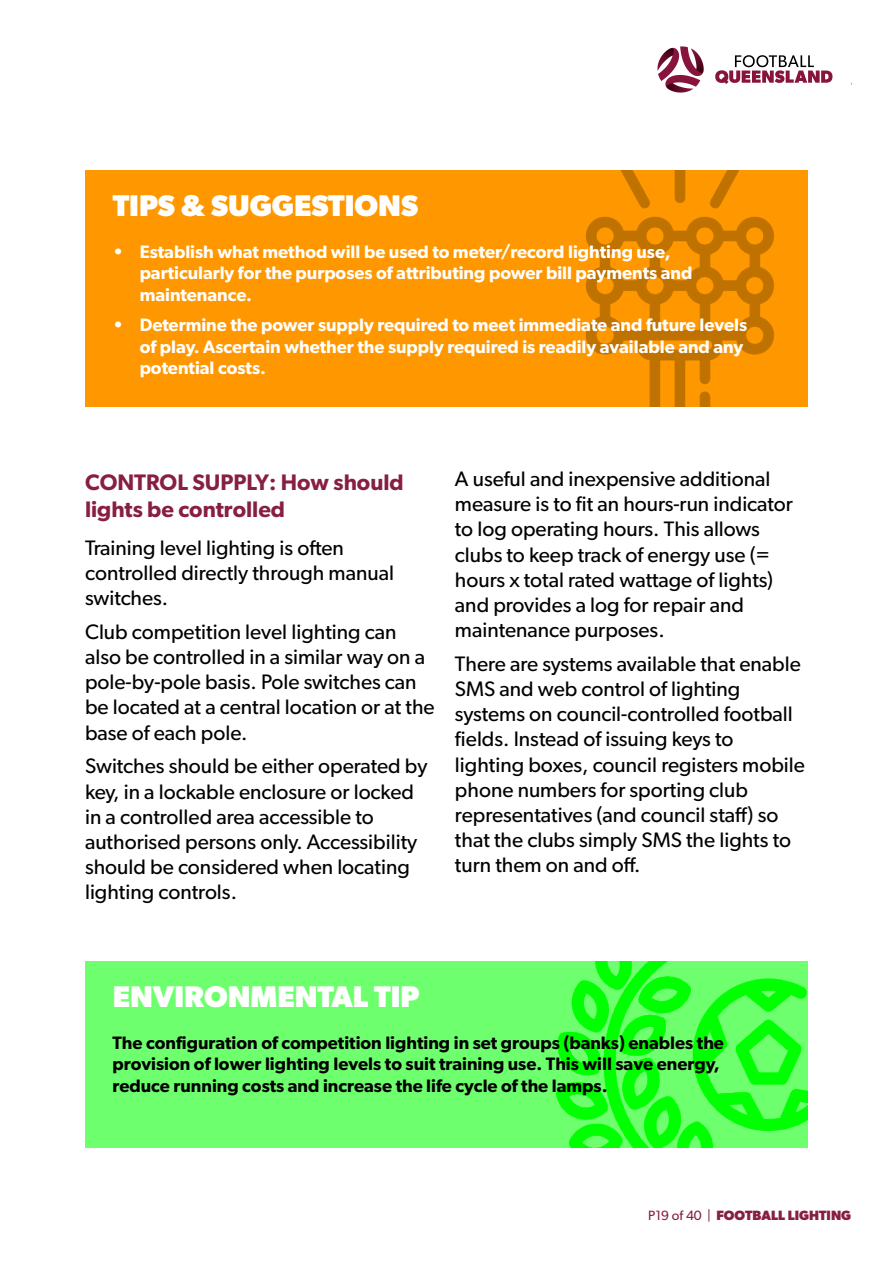
<style>
.page{position:relative;width:893px;height:1263px;background:#fff}
.page>*{position:absolute;margin:0;border:0;box-sizing:border-box;transform-origin:0 0}
.t1{font:700 30px "Gibson";color:#fff}
.t2{font:600 22.5px/27px "Gibson";color:#871f43}
.t3{font:21px/25.2px "Gibson";color:#000}
.t4{font:600 18px/21.6px "Gibson";color:#fff}
.t5{font:600 18px/21.6px "Gibson";color:#000}
.t6{font:700 13.5px "Gibson";color:#871f43}
.s1{font-weight:400}
</style>
<div class="page">
<div style="left:85px;top:961px;width:723px;height:186px;background:#6eff6e"></div>
<img style="left:556px;top:961px;width:252px;height:186px">
<div style="left:85px;top:170px;width:723px;height:236px;background:#ff9800"></div>
<img style="left:585px;top:170px;width:189px;height:236px">
<img style="left:657px;top:46px;width:176px;height:47px">
<h1 class="t1" style="left:113px;top:188px;width:307px">TIPS &amp; SUGGESTIONS</h1>
<p class="t4" style="left:140px;top:240px;width:554px;text-indent:-27px">• Establish what method will be used to meter/record lighting use, particularly for the purposes of attributing power bill payments and maintenance.</p>
<p class="t4" style="left:140px;top:313px;width:609px;text-indent:-27px">• Determine the power supply required to meet immediate and future levels of play. Ascertain whether the supply required is readily available and any potential costs.</p>
<p class="t2" style="left:85px;top:468px;width:320px">CONTROL SUPPLY: How should lights be controlled</p>
<p class="t3" style="left:85px;top:534px;width:310px">Training level lighting is often controlled directly through manual switches.</p>
<p class="t3" style="left:85px;top:619px;width:351px">Club competition level lighting can also be controlled in a similar way on a pole-by-pole basis. Pole switches can be located at a central location or at the base of each pole.</p>
<p class="t3" style="left:85px;top:753px;width:344px">Switches should be either operated by key, in a lockable enclosure or locked in a controlled area accessible to authorised persons only. Accessibility should be considered when locating lighting controls.</p>
<p class="t3" style="left:455px;top:466px;width:339px">A useful and inexpensive additional measure is to fit an hours-run indicator to log operating hours. This allows clubs to keep track of energy use (= hours x total rated wattage of lights) and provides a log for repair and maintenance purposes.</p>
<p class="t3" style="left:455px;top:651px;width:352px">There are systems available that enable SMS and web control of lighting systems on council-controlled football fields. Instead of issuing keys to lighting boxes, council registers mobile phone numbers for sporting club representatives (and council staff) so that the clubs simply SMS the lights to turn them on and off.</p>
<h1 class="t1" style="left:113px;top:979px;width:308px">ENVIRONMENTAL TIP</h1>
<p class="t5" style="left:112px;top:1031px;width:613px">The configuration of competition lighting in set groups (banks) enables the provision of lower lighting levels to suit training use. This will save energy, reduce running costs and increase the life cycle of the lamps.</p>
<p class="t6" style="left:648px;top:1208px;width:204px"><span class="s1">P19 of 40 |</span> FOOTBALL LIGHTING</p>
</div>
